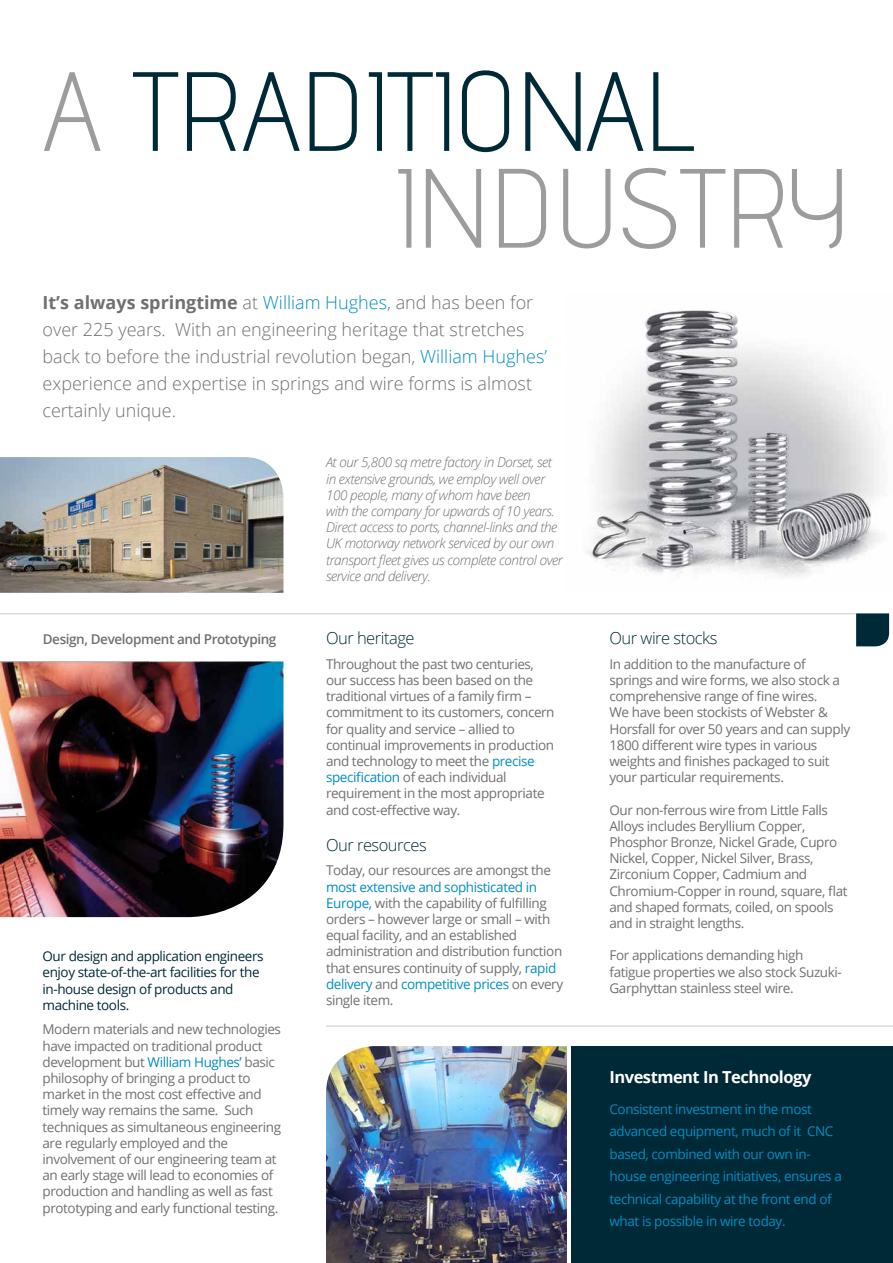
<style>
.page{position:relative;width:893px;height:1263px;background:#fff}
.page>*{position:absolute;margin:0;border:0;box-sizing:border-box;transform-origin:0 0}
.t1{font:300 112.35px/96.8px "Advent Pro";color:#002937}
.t2{font:300 18px/27px "Open Sans";color:#717070}
.t3{font:300 16.5px "Open Sans";letter-spacing:-.03em;color:#002937}
.t4{font:700 16.5px "Open Sans";letter-spacing:-.03em;color:#fff}
.t5{font:13.5px/16.2px "Open Sans";letter-spacing:-.03em;color:#717070}
.t6{font:italic 300 13.5px/16.2px "Open Sans";letter-spacing:-.03em;color:#717070}
.t7{font:13.5px/22.5px "Open Sans";letter-spacing:-.03em;color:#008dc2}
.t8{font:13.5px/16.2px "Open Sans";letter-spacing:-.03em;color:#002937}
.t9{font:600 13.5px "Open Sans";letter-spacing:-.03em;color:#717070}
.s1{color:#9d9c9c}
.s2{font-weight:700}
.s3{color:#008dc2}
</style>
<div class="page">
<div style="left:571px;top:1046px;width:322px;height:217px;background:#002937"></div>
<img style="left:587px;top:310px;width:293px;height:267px">
<img style="left:0;top:661px;width:283px;height:256px">
<img style="left:326px;top:1046px;width:241px;height:217px">
<img style="left:0;top:457px;width:283px;height:136px">
<hr style="left:0;top:613px;width:856px;height:1px;background:#c9c9c8">
<hr style="left:326px;top:1026px;width:567px;height:1px;background:#c9c9c8">
<svg style="left:856px;top:613px;width:33px;height:33px"></svg>
<h1 class="t1" style="left:395px;top:61px;width:454px;text-indent:-352px"><span class="s1">A</span> TRADITIONAL<br><span class="s1">INDUSTRY</span></h1>
<p class="t2" style="left:43px;top:288px;width:506px"><span class="s2">It’s always springtime</span> at <span class="s3">William Hughes</span>, and has been for over 225 years. With an engineering heritage that stretches back to before the industrial revolution began, <span class="s3">William Hughes’ </span>experience and expertise in springs and wire forms is almost certainly unique.</p>
<p class="t9" style="left:43px;top:629px;width:235px">Design, Development and Prototyping</p>
<p class="t8" style="left:43px;top:948px;width:223px">Our design and application engineers enjoy state-of-the-art facilities for the in-house design of products and machine tools.</p>
<p class="t5" style="left:43px;top:1021px;width:240px">Modern materials and new technologies have impacted on traditional product development but <span class="s3">William Hughes’</span> basic philosophy of bringing a product to market in the most cost effective and timely way remains the same. Such techniques as simultaneous engineering are regularly employed and the involvement of our engineering team at an early stage will lead to economies of production and handling as well as fast prototyping and early functional testing.</p>
<p class="t6" style="left:326px;top:454px;width:238px">At our 5,800 sq metre factory in Dorset, set in extensive grounds, we employ well over 100 people, many of whom have been<br>with the company for upwards of 10 years.<br>Direct access to ports, channel-links and the UK motorway network serviced by our own transport fleet gives us complete control over service and delivery.</p>
<p class="t3" style="left:326px;top:627px;width:90px">Our heritage</p>
<p class="t5" style="left:326px;top:655px;width:230px">Throughout the past two centuries, our success has been based on the traditional virtues of a family firm – commitment to its customers, concern for quality and service – allied to continual improvements in production and technology to meet the <span class="s3">precise specification</span> of each individual requirement in the most appropriate and cost-effective way.</p>
<p class="t3" style="left:326px;top:833px;width:102px">Our resources</p>
<p class="t5" style="left:326px;top:862px;width:227px">Today, our resources are amongst the</p>
<p class="t5" style="left:326px;top:878px;width:239px"><span class="s3">most extensive and sophisticated in Europe,</span> with the capability of fulfilling orders – however large or small – with equal facility, and an established administration and distribution function that ensures continuity of supply, <span class="s3">rapid delivery</span> and <span class="s3">competitive prices</span> on every single item.</p>
<p class="t3" style="left:609px;top:627px;width:109px">Our wire stocks</p>
<p class="t5" style="left:609px;top:655px;width:242px">In addition to the manufacture of springs and wire forms, we also stock a comprehensive range of fine wires.<br>We have been stockists of Webster &amp; Horsfall for over 50 years and can supply 1800 different wire types in various weights and finishes packaged to suit your particular requirements.</p>
<p class="t5" style="left:609px;top:801px;width:240px">Our non-ferrous wire from Little Falls Alloys includes Beryllium Copper, Phosphor Bronze, Nickel Grade, Cupro Nickel, Copper, Nickel Silver, Brass, Zirconium Copper, Cadmium and Chromium-Copper in round, square, flat and shaped formats, coiled, on spools and in straight lengths.</p>
<p class="t5" style="left:609px;top:947px;width:234px">For applications demanding high fatigue properties we also stock Suzuki-<br>Garphyttan stainless steel wire.</p>
<p class="t4" style="left:609px;top:1065px;width:203px">Investment In Technology</p>
<p class="t7" style="left:609px;top:1097px;width:234px">Consistent investment in the most advanced equipment, much of it CNC based, combined with our own in&shy;house engineering initiatives, ensures a technical capability at the front end of what is possible in wire today.</p>
</div>
